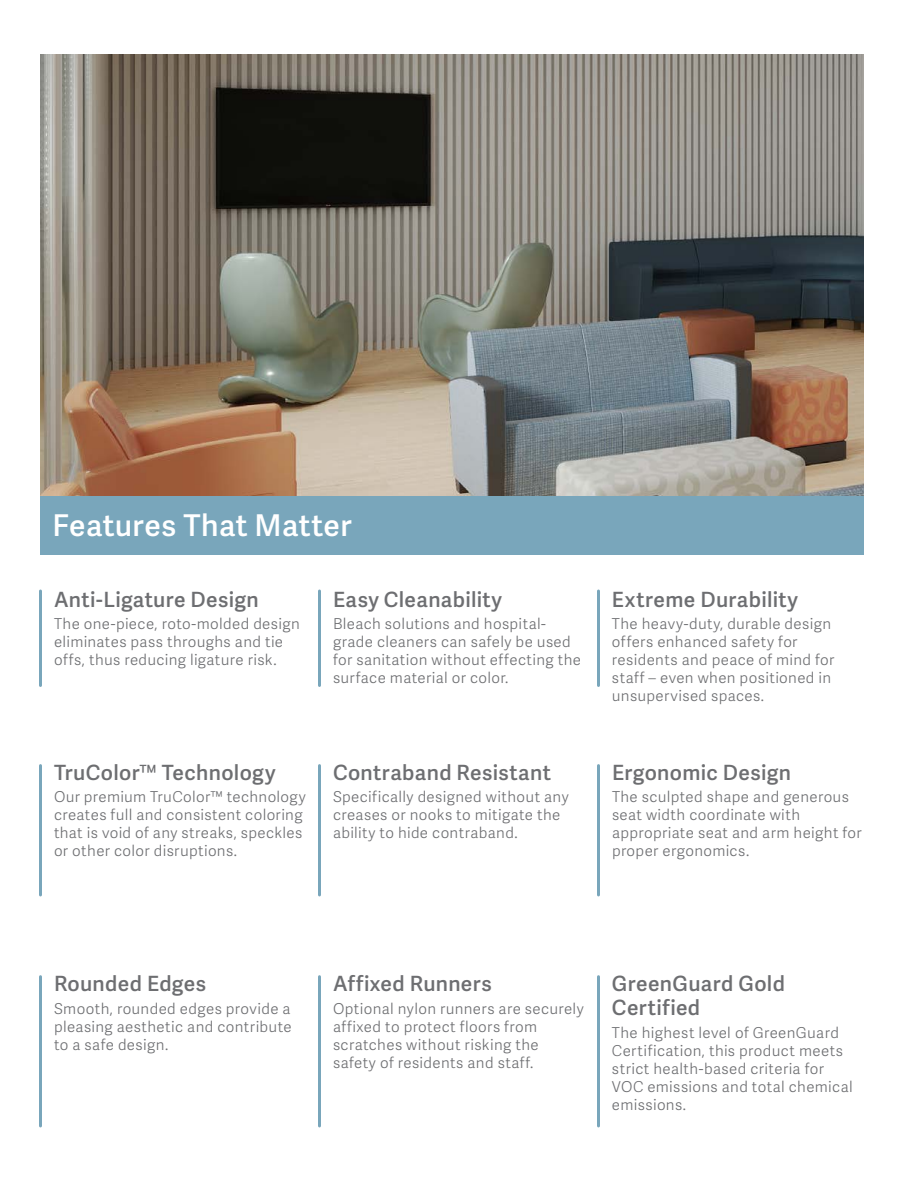
<style>
.page{position:relative;width:918px;height:1188px;background:#fff}
.page>*{position:absolute;margin:0;border:0;box-sizing:border-box;transform-origin:0 0}
.t1{font:600 30px "Adelle Sans";letter-spacing:.01em;color:#fff}
.t2{font:600 21px/24px "Adelle Sans";letter-spacing:.02em;color:#6d6e71}
.t3{font:300 15px/18px "Adelle Sans";letter-spacing:.025em;color:#6d6e71}
</style>
<div class="page">
<img style="left:40px;top:54px;width:824px;height:443px">
<div style="left:40px;top:497px;width:824px;height:58px;background:#79a6bb"></div>
<hr style="left:39px;top:591px;width:3px;height:95px;background:#79a6bb">
<hr style="left:318px;top:591px;width:3px;height:95px;background:#79a6bb">
<hr style="left:597px;top:591px;width:3px;height:95px;background:#79a6bb">
<hr style="left:39px;top:766px;width:3px;height:129px;background:#79a6bb">
<hr style="left:318px;top:766px;width:3px;height:129px;background:#79a6bb">
<hr style="left:597px;top:766px;width:3px;height:129px;background:#79a6bb">
<hr style="left:597px;top:977px;width:3px;height:149px;background:#79a6bb">
<hr style="left:318px;top:977px;width:3px;height:149px;background:#79a6bb">
<hr style="left:39px;top:977px;width:3px;height:149px;background:#79a6bb">
<h1 class="t1" style="left:52px;top:503px;width:301px">Features That Matter</h1>
<h2 class="t2" style="left:54px;top:587px;width:206px">Anti-Ligature Design</h2>
<p class="t3" style="left:54px;top:615px;width:247px">The one-piece, roto-molded design eliminates pass throughs and tie offs, thus reducing ligature risk.</p>
<h2 class="t2" style="left:333px;top:587px;width:171px">Easy Cleanability</h2>
<p class="t3" style="left:333px;top:615px;width:250px">Bleach solutions and hospital&shy;grade cleaners can safely be used for sanitation without effecting the surface material or color.</p>
<h2 class="t2" style="left:54px;top:760px;width:223px">TruColor™ Technology</h2>
<p class="t3" style="left:54px;top:788px;width:253px">Our premium TruColor™ technology creates full and consistent coloring that is void of any streaks, speckles or other color disruptions.</p>
<h2 class="t2" style="left:333px;top:760px;width:220px">Contraband Resistant</h2>
<p class="t3" style="left:333px;top:788px;width:237px">Specifically designed without any creases or nooks to mitigate the ability to hide contraband.</p>
<h2 class="t2" style="left:612px;top:587px;width:188px">Extreme Durability</h2>
<p class="t3" style="left:612px;top:615px;width:224px">The heavy-duty, durable design offers enhanced safety for residents and peace of mind for staff – even when positioned in unsupervised spaces.</p>
<h2 class="t2" style="left:612px;top:760px;width:181px">Ergonomic Design</h2>
<p class="t3" style="left:612px;top:788px;width:251px">The sculpted shape and generous seat width coordinate with appropriate seat and arm height for proper ergonomics.</p>
<h2 class="t2" style="left:54px;top:971px;width:154px">Rounded Edges</h2>
<p class="t3" style="left:54px;top:999px;width:239px;text-align:justify">Smooth, rounded edges provide a pleasing aesthetic and contribute to a safe design.</p>
<h2 class="t2" style="left:333px;top:971px;width:160px">Affixed Runners</h2>
<p class="t3" style="left:333px;top:999px;width:252px">Optional nylon runners are securely affixed to protect floors from scratches without risking the safety of residents and staff.</p>
<h2 class="t2" style="left:612px;top:971px;width:174px">GreenGuard Gold<br>Certified</h2>
<p class="t3" style="left:612px;top:1023px;width:242px">The highest level of GreenGuard<br>Certification, this product meets strict health-based criteria for<br>VOC emissions and total chemical emissions.</p>
</div>
